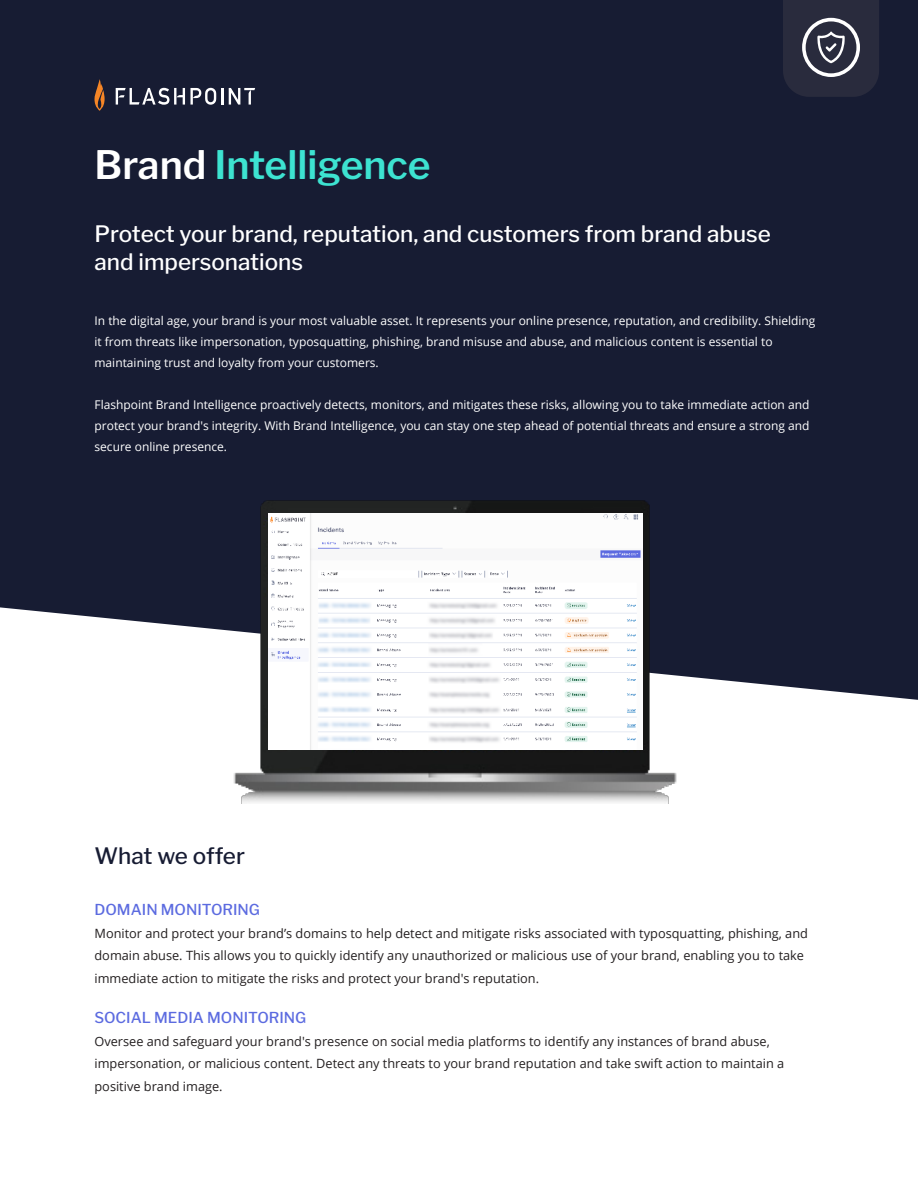
<style>
.page{position:relative;width:918px;height:1188px;background:#fff}
.page>*{position:absolute;margin:0;border:0;box-sizing:border-box;transform-origin:0 0}
.t1{font:600 39px "Libre Franklin";color:#3de3d1}
.t2{font:500 22.5px/28.5px "Libre Franklin";color:#fff}
.t3{font:500 22.5px "Libre Franklin";letter-spacing:-.005em;color:#171c33}
.t4{font:500 15px "Libre Franklin";color:#5c6be0}
.t5{font:12.75px/22.5px "Open Sans";color:#231f20}
.t6{font:12px/21px "Open Sans";color:#fff}
.s1{color:#fff}
</style>
<div class="page">
<div style="left:0;top:0;width:918px;height:700px;background:#171c33"></div>
<hr style="left:221px;top:88px;width:3px;height:17px;background:#fff">
<svg style="left:229px;top:88px;width:26px;height:17px"></svg>
<svg style="left:116px;top:88px;width:100px;height:17px"></svg>
<svg style="left:94px;top:79px;width:11px;height:32px"></svg>
<svg style="left:783px;top:0;width:96px;height:97px;background:#3c3e4e"></svg>
<img style="left:231px;top:495px;width:448px;height:309px">
<img style="left:269px;top:513px;width:373px;height:236px">
<h1 class="t1" style="left:94px;top:135px;width:338px"><span class="s1">Brand</span> Intelligence</h1>
<h2 class="t2" style="left:94px;top:217px;width:678px">Protect your brand, reputation, and customers from brand abuse and impersonations</h2>
<p class="t6" style="left:94px;top:310px;width:723px">In the digital age, your brand is your most valuable asset. It represents your online presence, reputation, and credibility. Shielding it from threats like impersonation, typosquatting, phishing, brand misuse and abuse, and malicious content is essential to maintaining trust and loyalty from your customers.</p>
<p class="t6" style="left:94px;top:394px;width:717px;text-align:justify">Flashpoint Brand Intelligence proactively detects, monitors, and mitigates these risks, allowing you to take immediate action and protect your brand's integrity. With Brand Intelligence, you can stay one step ahead of potential threats and ensure a strong and secure online presence.</p>
<h2 class="t3" style="left:94px;top:838px;width:152px">What we offer</h2>
<h3 class="t4" style="left:94px;top:898px;width:167px">DOMAIN MONITORING</h3>
<h3 class="t5" style="left:94px;top:921px;width:715px">Monitor and protect your brand’s domains to help detect and mitigate risks associated with typosquatting, phishing, and domain abuse. This allows you to quickly identify any unauthorized or malicious use of your brand, enabling you to take immediate action to mitigate the risks and protect your brand's reputation.</h3>
<h3 class="t4" style="left:94px;top:1006px;width:213px">SOCIAL MEDIA MONITORING</h3>
<h3 class="t5" style="left:94px;top:1029px;width:691px">Oversee and safeguard your brand's presence on social media platforms to identify any instances of brand abuse, impersonation, or malicious content. Detect any threats to your brand reputation and take swift action to maintain a positive brand image.</h3>
</div>
